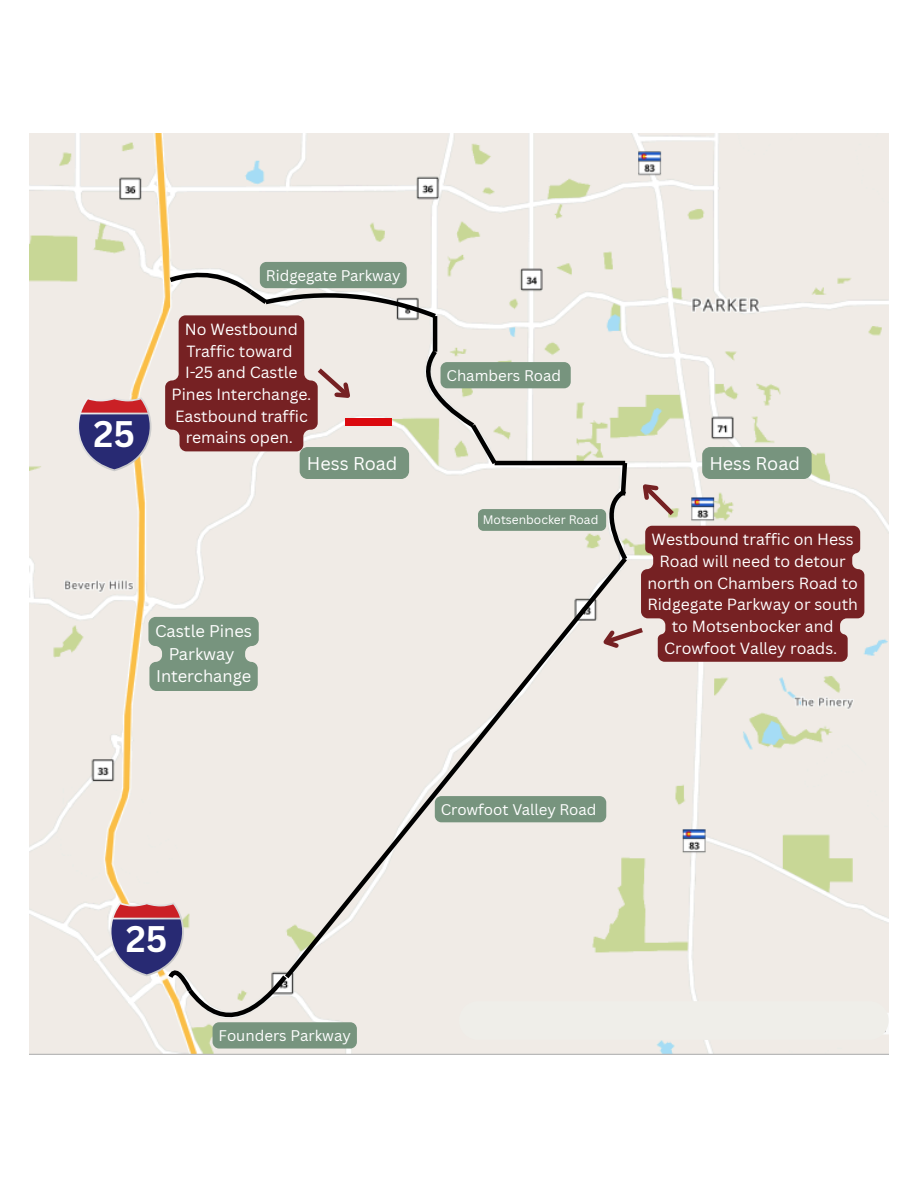
<style>
.page{position:relative;width:918px;height:1188px;background:#fff}
.page>*{position:absolute;margin:0;border:0;box-sizing:border-box;transform-origin:0 0}
.t1{font:700 36px "Canva Sans";color:#fff}
.t2{font:18px "Canva Sans";color:#fff}
.t3{font:16.5px/22.5px "Canva Sans";color:#fff;text-align:center}
.t4{font:15.75px/21.8px "Canva Sans";color:#fff;text-align:center}
.t5{font:15px "Canva Sans";color:#fff}
.t6{font:12px "Canva Sans";color:#fff}
</style>
<div class="page">
<img style="left:29px;top:134px;width:860px;height:921px">
<div style="left:459px;top:1001px;width:430px;height:39px;background:#efeee9;border-radius:19px"></div>
<div style="left:300px;top:447px;width:109px;height:32px;background:#77947e;border-radius:8px"></div>
<hr style="left:495px;top:461px;width:130px;height:4px;background:#000">
<div style="left:280px;top:553px;width:351px;height:430px;background:#f0ebe6"></div>
<svg style="left:110px;top:902px;width:187px;height:129px;background:#cbc2c6"></svg>
<div style="left:260px;top:262px;width:147px;height:26px;background:#77947e;border-radius:7px"></div>
<svg style="left:164px;top:266px;width:337px;height:203px;background:#bba39d"></svg>
<svg style="left:595px;top:458px;width:269px;height:204px;background:#a87876"></svg>
<svg style="left:77px;top:397px;width:75px;height:74px;background:#7a6289"></svg>
<svg style="left:148px;top:617px;width:111px;height:74px;background:#7f9a85"></svg>
<div style="left:435px;top:796px;width:171px;height:26px;background:#77947e;border-radius:7px"></div>
<div style="left:213px;top:1022px;width:144px;height:27px;background:#77947e;border-radius:7px"></div>
<div style="left:441px;top:362px;width:130px;height:26px;background:#77947e;border-radius:7px"></div>
<div style="left:478px;top:509px;width:128px;height:22px;background:#77947e;border-radius:5px"></div>
<div style="left:702px;top:447px;width:110px;height:32px;background:#77947e;border-radius:8px"></div>
<p class="t1" style="left:93px;top:408px;width:43px">25</p>
<h2 class="t5" style="left:266px;top:265px;width:136px">Ridgegate Parkway</h2>
<p class="t4" style="left:171px;top:318px;width:141px">No Westbound<br>Traffic toward<br>I-25 and Castle<br>Pines Interchange.<br>Eastbound traffic remains open.</p>
<p class="t2" style="left:307px;top:451px;width:92px">Hess Road</p>
<h2 class="t3" style="left:155px;top:619px;width:99px">Castle Pines<br>Parkway<br>Interchange</h2>
<p class="t5" style="left:447px;top:365px;width:116px">Chambers Road</p>
<p class="t6" style="left:483px;top:512px;width:117px">Motsenbocker Road</p>
<p class="t1" style="left:126px;top:913px;width:43px">25</p>
<h2 class="t5" style="left:219px;top:1025px;width:134px">Founders Parkway</h2>
<p class="t5" style="left:441px;top:799px;width:157px">Crowfoot Valley Road</p>
<p class="t2" style="left:709px;top:451px;width:92px">Hess Road</p>
<p class="t4" style="left:647px;top:528px;width:212px">Westbound traffic on Hess<br>Road will need to detour north on Chambers Road to<br>Ridgegate Parkway or south to Motsenbocker and<br>Crowfoot Valley roads.</p>
</div>
